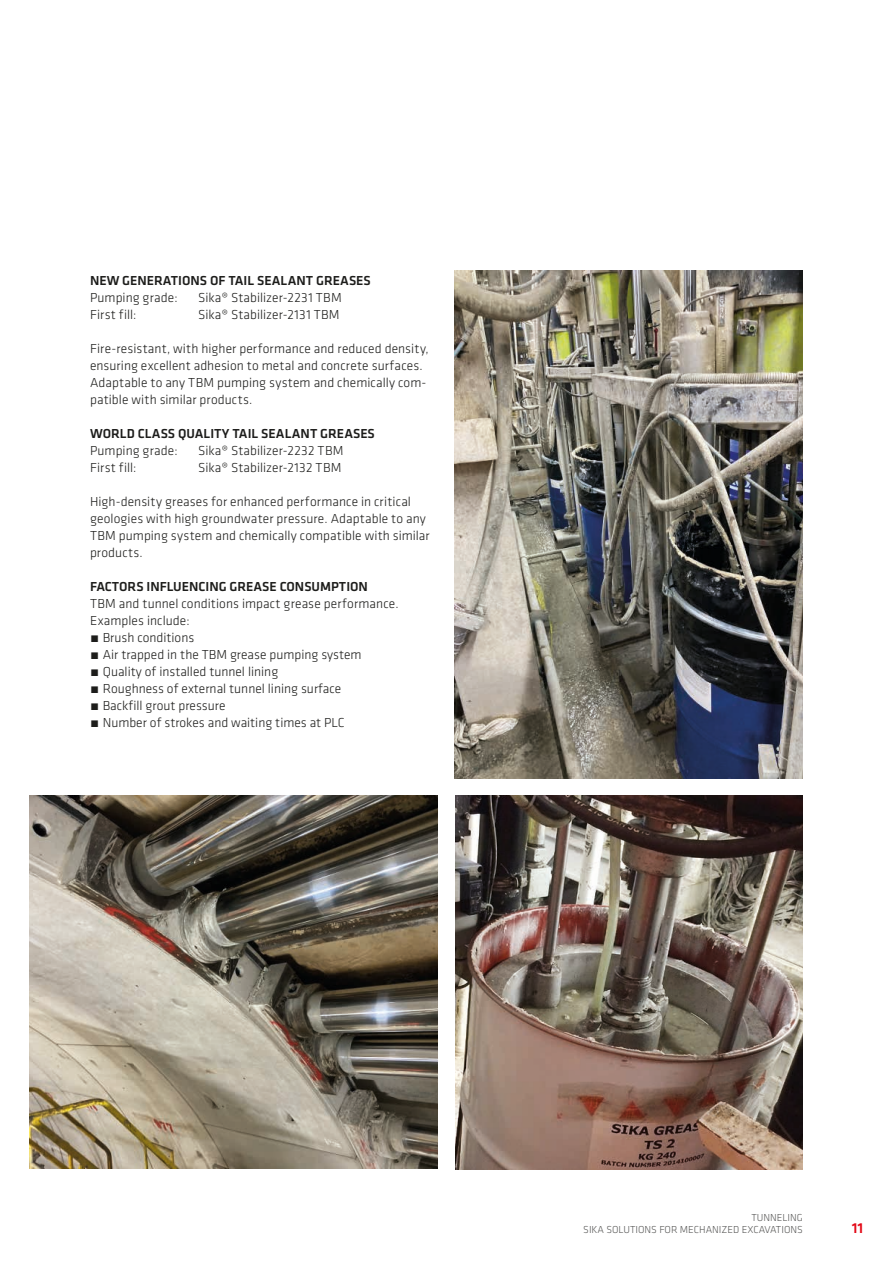
<style>
.page{position:relative;width:893px;height:1263px;background:#fff}
.page>*{position:absolute;margin:0;border:0;box-sizing:border-box;transform-origin:0 0}
.t1{font:500 15px "Klavika";color:#e30614}
.SI_Klavika_copy{font:300 13.5px/17px "Klavika";color:#1d1d1b}
.SI_Klavica_HL4{font:500 13.5px "Klavika";color:#1d1d1b}
.SI_Klavika_copy-2{font:300 13.5px "Klavika";letter-spacing:.02em;color:#1d1d1b}
.t2{font:300 10.5px/12.6px "Klavika";color:#575756;text-align:right}
</style>
<div class="page">
<img style="left:30px;top:795px;width:408px;height:374px">
<img style="left:455px;top:795px;width:348px;height:375px">
<img style="left:454px;top:270px;width:349px;height:508px">
<p class="SI_Klavica_HL4" style="left:90px;top:271px;width:282px">NEW GENERATIONS OF TAIL SEALANT GREASES</p>
<p class="SI_Klavika_copy" style="left:90px;top:289px;width:89px">Pumping grade:</p>
<p class="SI_Klavika_copy" style="left:198px;top:289px;width:145px">Sika® Stabilizer-2231 TBM</p>
<p class="SI_Klavika_copy-2" style="left:90px;top:306px;width:48px">First fill:</p>
<p class="SI_Klavika_copy" style="left:198px;top:306px;width:143px">Sika® Stabilizer-2131 TBM</p>
<p class="SI_Klavika_copy" style="left:90px;top:340px;width:340px">Fire-resistant, with higher performance and reduced density, ensuring excellent adhesion to metal and concrete surfaces.<br>Adaptable to any TBM pumping system and chemically com&shy;patible with similar products.</p>
<p class="SI_Klavica_HL4" style="left:90px;top:424px;width:286px">WORLD CLASS QUALITY TAIL SEALANT GREASES</p>
<p class="SI_Klavika_copy" style="left:90px;top:442px;width:89px">Pumping grade:</p>
<p class="SI_Klavika_copy" style="left:198px;top:442px;width:147px">Sika® Stabilizer-2232 TBM</p>
<p class="SI_Klavika_copy-2" style="left:90px;top:459px;width:48px">First fill:</p>
<p class="SI_Klavika_copy" style="left:198px;top:459px;width:145px">Sika® Stabilizer-2132 TBM</p>
<p class="SI_Klavika_copy" style="left:90px;top:493px;width:341px">High-density greases for enhanced performance in critical geologies with high groundwater pressure. Adaptable to any TBM pumping system and chemically compatible with similar products.</p>
<p class="SI_Klavica_HL4" style="left:90px;top:577px;width:279px">FACTORS INFLUENCING GREASE CONSUMPTION</p>
<p class="SI_Klavika_copy" style="left:90px;top:595px;width:310px">TBM and tunnel conditions impact grease performance.<br>Examples include:</p>
<p class="SI_Klavika_copy" style="left:90px;top:629px;width:106px">́ Brush conditions</p>
<p class="SI_Klavika_copy" style="left:90px;top:646px;width:273px">́ Air trapped in the TBM grease pumping system</p>
<p class="SI_Klavika_copy" style="left:90px;top:663px;width:190px">́ Quality of installed tunnel lining</p>
<p class="SI_Klavika_copy" style="left:90px;top:680px;width:253px">́ Roughness of external tunnel lining surface</p>
<p class="SI_Klavika_copy" style="left:90px;top:697px;width:137px">́ Backfill grout pressure</p>
<p class="SI_Klavika_copy" style="left:90px;top:714px;width:256px">́ Number of strokes and waiting times at PLC</p>
<p class="t2" style="left:583px;top:1211px;width:221px">TUNNELING<br>SIKA SOLUTIONS FOR MECHANIZED EXCAVATIONS</p>
<p class="t1" style="left:852px;top:1218px;width:13px">11</p>
</div>
